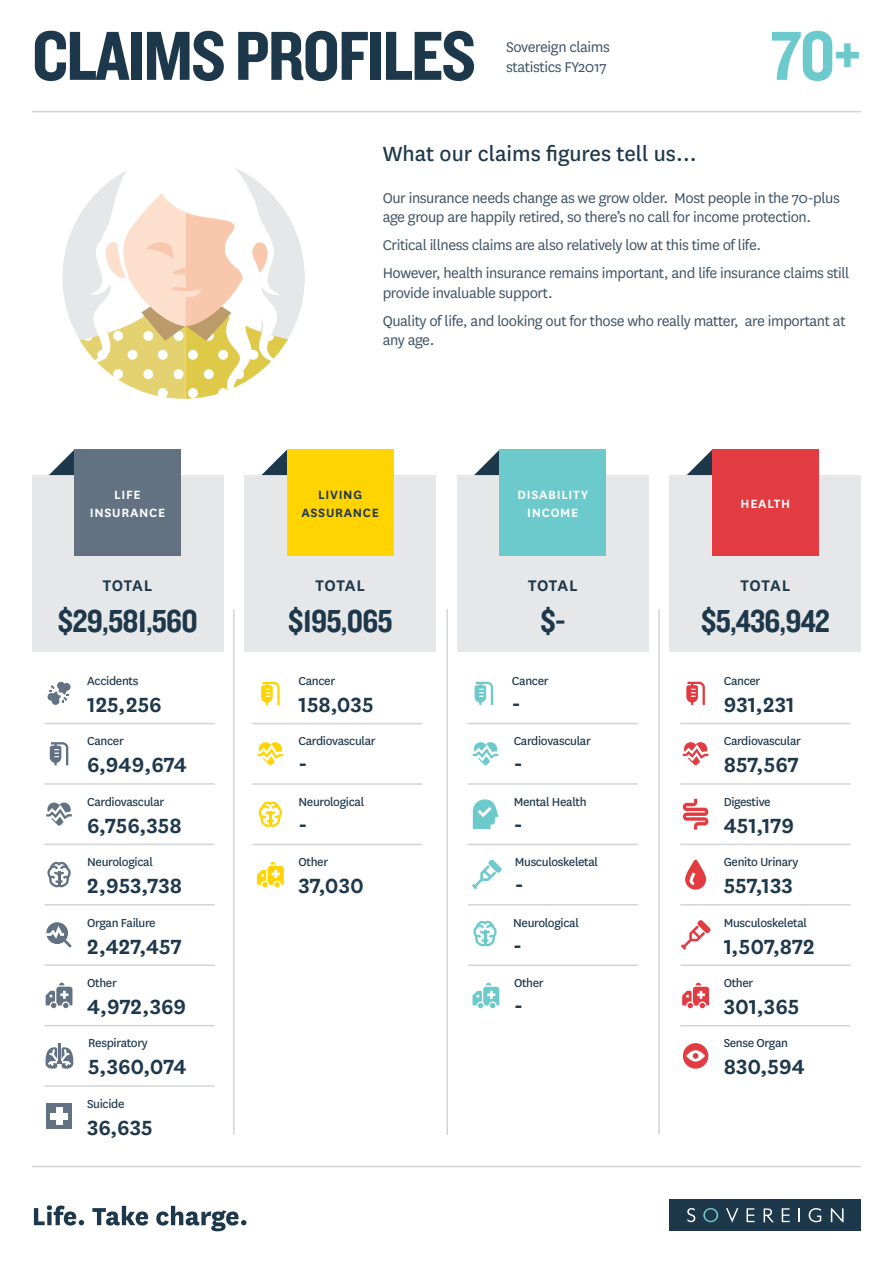
<style>
.page{position:relative;width:893px;height:1263px;background:#fff}
.page>*{position:absolute;margin:0;border:0;box-sizing:border-box;transform-origin:0 0}
.t1{font:72px "Knockout HTF50 Welterweight";letter-spacing:-.025em;color:#1e384b}
.t2{font:72px "Knockout HTF50 Welterweight";color:#6ccacd}
.t3{font:33px "Knockout HTF50 Welterweight";letter-spacing:-.025em;color:#1e384b}
.t4{font:600 24px "National";color:#1e384b}
.t5{font:24px "National";color:#1e384b}
.t6{font:600 18px "National";letter-spacing:.03em;color:#1e384b}
.t7{font:16.5px/19.5px "National";letter-spacing:-.025em;color:#3f5365}
.t8{font:600 13.95px/18.6px "National";letter-spacing:.05em;color:#fff;text-align:center}
.t9{font:600 13.95px/18.6px "National";letter-spacing:.05em;color:#1e384b;text-align:center}
.t10{font:13.5px "National";letter-spacing:-.025em;color:#1e384b}
</style>
<div class="page">
<hr style="left:32px;top:1166px;width:829px;height:1px;background:#d1d3d4">
<hr style="left:32px;top:111px;width:829px;height:1px;background:#d1d3d4">
<div style="left:32px;top:475px;width:191px;height:176px;background:#e6e7e8"></div>
<div style="left:244px;top:475px;width:192px;height:176px;background:#e6e7e8"></div>
<div style="left:457px;top:475px;width:191px;height:176px;background:#e6e7e8"></div>
<div style="left:670px;top:475px;width:191px;height:176px;background:#e6e7e8"></div>
<svg style="left:49px;top:450px;width:25px;height:25px"></svg>
<div style="left:74px;top:450px;width:107px;height:106px;background:#627283"></div>
<svg style="left:474px;top:450px;width:26px;height:25px"></svg>
<div style="left:500px;top:450px;width:106px;height:106px;background:#6ccacd"></div>
<svg style="left:261px;top:450px;width:26px;height:25px"></svg>
<div style="left:287px;top:450px;width:106px;height:106px;background:#ffd400"></div>
<svg style="left:687px;top:450px;width:25px;height:25px"></svg>
<div style="left:712px;top:450px;width:107px;height:106px;background:#e23b41"></div>
<hr style="left:45px;top:783px;width:170px;height:2px;background:#d1d3d4">
<hr style="left:45px;top:904px;width:170px;height:1px;background:#d1d3d4">
<hr style="left:45px;top:1025px;width:170px;height:1px;background:#d1d3d4">
<hr style="left:45px;top:723px;width:170px;height:1px;background:#d1d3d4">
<hr style="left:45px;top:844px;width:170px;height:1px;background:#d1d3d4">
<hr style="left:45px;top:964px;width:170px;height:2px;background:#d1d3d4">
<hr style="left:45px;top:1085px;width:170px;height:2px;background:#d1d3d4">
<svg style="left:50px;top:742px;width:18px;height:23px"></svg>
<svg style="left:47px;top:681px;width:24px;height:24px"></svg>
<svg style="left:46px;top:802px;width:26px;height:24px"></svg>
<svg style="left:47px;top:862px;width:24px;height:26px"></svg>
<svg style="left:46px;top:1043px;width:27px;height:25px"></svg>
<svg style="left:46px;top:983px;width:26px;height:25px"></svg>
<svg style="left:46px;top:922px;width:26px;height:26px"></svg>
<div style="left:46px;top:1103px;width:26px;height:26px;background:#627283"></div>
<div style="left:56px;top:1107px;width:6px;height:18px;background:#fff"></div>
<div style="left:50px;top:1113px;width:18px;height:6px;background:#fff"></div>
<hr style="left:252px;top:783px;width:170px;height:2px;background:#d1d3d4">
<hr style="left:468px;top:783px;width:170px;height:2px;background:#d1d3d4">
<hr style="left:680px;top:783px;width:170px;height:2px;background:#d1d3d4">
<hr style="left:252px;top:723px;width:170px;height:1px;background:#d1d3d4">
<hr style="left:468px;top:723px;width:170px;height:1px;background:#d1d3d4">
<hr style="left:680px;top:723px;width:170px;height:1px;background:#d1d3d4">
<hr style="left:252px;top:844px;width:170px;height:1px;background:#d1d3d4">
<hr style="left:468px;top:844px;width:170px;height:1px;background:#d1d3d4">
<hr style="left:680px;top:844px;width:170px;height:1px;background:#d1d3d4">
<hr style="left:468px;top:964px;width:170px;height:2px;background:#d1d3d4">
<hr style="left:680px;top:1025px;width:170px;height:1px;background:#d1d3d4">
<hr style="left:680px;top:904px;width:170px;height:1px;background:#d1d3d4">
<hr style="left:468px;top:904px;width:170px;height:1px;background:#d1d3d4">
<hr style="left:680px;top:964px;width:170px;height:2px;background:#d1d3d4">
<svg style="left:261px;top:682px;width:19px;height:23px"></svg>
<svg style="left:475px;top:682px;width:18px;height:23px"></svg>
<svg style="left:686px;top:682px;width:19px;height:23px"></svg>
<svg style="left:258px;top:742px;width:25px;height:23px"></svg>
<svg style="left:473px;top:742px;width:25px;height:23px"></svg>
<svg style="left:683px;top:742px;width:25px;height:23px"></svg>
<svg style="left:259px;top:801px;width:23px;height:26px"></svg>
<svg style="left:473px;top:921px;width:24px;height:26px"></svg>
<svg style="left:472px;top:983px;width:27px;height:25px"></svg>
<svg style="left:682px;top:983px;width:27px;height:25px"></svg>
<svg style="left:257px;top:862px;width:27px;height:25px"></svg>
<svg style="left:472px;top:859px;width:30px;height:30px"></svg>
<svg style="left:681px;top:920px;width:30px;height:30px"></svg>
<svg style="left:473px;top:799px;width:25px;height:30px"></svg>
<svg style="left:683px;top:799px;width:25px;height:30px"></svg>
<svg style="left:685px;top:859px;width:21px;height:31px"></svg>
<svg style="left:683px;top:1043px;width:25px;height:26px"></svg>
<svg style="left:67px;top:168px;width:233px;height:76px"></svg>
<svg style="left:62px;top:244px;width:243px;height:155px"></svg>
<hr style="left:233px;top:609px;width:2px;height:526px;background:#d1d3d4">
<hr style="left:658px;top:609px;width:2px;height:526px;background:#d1d3d4">
<hr style="left:446px;top:609px;width:2px;height:526px;background:#d1d3d4">
<div style="left:670px;top:1199px;width:191px;height:32px;background:#1e384b"></div>
<svg style="left:687px;top:1208px;width:8px;height:14px"></svg>
<svg style="left:703px;top:1208px;width:15px;height:14px"></svg>
<svg style="left:726px;top:1208px;width:12px;height:14px"></svg>
<svg style="left:746px;top:1208px;width:9px;height:14px"></svg>
<svg style="left:764px;top:1208px;width:10px;height:14px"></svg>
<svg style="left:782px;top:1208px;width:8px;height:14px"></svg>
<svg style="left:798px;top:1208px;width:2px;height:14px"></svg>
<svg style="left:809px;top:1208px;width:12px;height:14px"></svg>
<svg style="left:831px;top:1208px;width:12px;height:14px"></svg>
<svg style="left:34px;top:1205px;width:50px;height:20px"></svg>
<svg style="left:92px;top:1206px;width:56px;height:19px"></svg>
<svg style="left:156px;top:1206px;width:90px;height:25px"></svg>
<h1 class="t1" style="left:32px;top:18px;width:446px">CLAIMS PROFILES</h1>
<h1 class="t2" style="left:770px;top:18px;width:93px">70+</h1>
<p class="t7" style="left:506px;top:37px;width:105px">Sovereign claims statistics FY2017</p>
<h3 class="t5" style="left:383px;top:138px;width:315px">What our claims figures tell us…</h3>
<p class="t7" style="left:383px;top:187px;width:459px">Our insurance needs change as we grow older. Most people in the 70-plus age group are happily retired, so there’s no call for income protection.</p>
<p class="t7" style="left:383px;top:230px;width:468px;line-height:28px">Critical illness claims are also relatively low at this time of life.<br>However, health insurance remains important, and life insurance claims still</p>
<p class="t7" style="left:383px;top:278px;width:464px;line-height:28px">provide invaluable support.<br>Quality of life, and looking out for those who really matter, are important at</p>
<p class="t7" style="left:383px;top:330px;width:53px">any age.</p>
<p class="t8" style="left:90px;top:484px;width:77px">LIFE<br>INSURANCE</p>
<p class="t8" style="left:518px;top:484px;width:72px">DISABILITY<br>INCOME</p>
<p class="t9" style="left:301px;top:484px;width:79px">LIVING<br>ASSURANCE</p>
<p class="t8" style="left:741px;top:493px;width:51px">HEALTH</p>
<p class="t6" style="left:103px;top:573px;width:51px">TOTAL</p>
<p class="t6" style="left:315px;top:573px;width:51px">TOTAL</p>
<p class="t6" style="left:528px;top:573px;width:51px">TOTAL</p>
<p class="t6" style="left:741px;top:573px;width:51px">TOTAL</p>
<h2 class="t3" style="left:57px;top:604px;width:142px">$29,581,560</h2>
<h2 class="t3" style="left:288px;top:604px;width:106px">$195,065</h2>
<h2 class="t3" style="left:540px;top:604px;width:26px">$-</h2>
<h2 class="t3" style="left:701px;top:604px;width:131px">$5,436,942</h2>
<p class="t10" style="left:87px;top:672px;width:53px">Accidents</p>
<p class="t10" style="left:298px;top:672px;width:38px">Cancer</p>
<p class="t10" style="left:512px;top:672px;width:38px">Cancer</p>
<p class="t10" style="left:724px;top:672px;width:38px">Cancer</p>
<h3 class="t4" style="left:87px;top:688px;width:76px">125,256</h3>
<h3 class="t4" style="left:298px;top:688px;width:77px">158,035</h3>
<h3 class="t4" style="left:512px;top:688px;width:10px">-</h3>
<h3 class="t4" style="left:724px;top:688px;width:72px">931,231</h3>
<p class="t10" style="left:87px;top:732px;width:38px">Cancer</p>
<p class="t10" style="left:298px;top:732px;width:79px">Cardiovascular</p>
<p class="t10" style="left:514px;top:732px;width:79px">Cardiovascular</p>
<p class="t10" style="left:724px;top:732px;width:79px">Cardiovascular</p>
<h3 class="t4" style="left:87px;top:748px;width:101px">6,949,674</h3>
<h3 class="t4" style="left:298px;top:748px;width:10px">-</h3>
<h3 class="t4" style="left:514px;top:748px;width:10px">-</h3>
<h3 class="t4" style="left:724px;top:748px;width:76px">857,567</h3>
<p class="t10" style="left:87px;top:793px;width:79px">Cardiovascular</p>
<p class="t10" style="left:298px;top:793px;width:67px">Neurological</p>
<p class="t10" style="left:514px;top:793px;width:74px">Mental Health</p>
<p class="t10" style="left:724px;top:793px;width:48px">Digestive</p>
<h3 class="t4" style="left:87px;top:809px;width:96px">6,756,358</h3>
<h3 class="t4" style="left:298px;top:809px;width:10px">-</h3>
<h3 class="t4" style="left:514px;top:809px;width:10px">-</h3>
<h3 class="t4" style="left:724px;top:809px;width:72px">451,179</h3>
<p class="t10" style="left:87px;top:853px;width:67px">Neurological</p>
<p class="t10" style="left:298px;top:853px;width:31px">Other</p>
<p class="t10" style="left:515px;top:853px;width:85px">Musculoskeletal</p>
<p class="t10" style="left:724px;top:853px;width:76px">Genito Urinary</p>
<h3 class="t4" style="left:87px;top:869px;width:97px">2,953,738</h3>
<h3 class="t4" style="left:298px;top:869px;width:67px">37,030</h3>
<h3 class="t4" style="left:515px;top:869px;width:10px">-</h3>
<h3 class="t4" style="left:724px;top:869px;width:71px">557,133</h3>
<p class="t10" style="left:87px;top:913px;width:70px">Organ Failure</p>
<p class="t10" style="left:513px;top:913px;width:67px">Neurological</p>
<p class="t10" style="left:724px;top:913px;width:85px">Musculoskeletal</p>
<h3 class="t4" style="left:87px;top:929px;width:96px">2,427,457</h3>
<h3 class="t4" style="left:513px;top:929px;width:10px">-</h3>
<h3 class="t4" style="left:724px;top:929px;width:92px">1,507,872</h3>
<p class="t10" style="left:87px;top:974px;width:31px">Other</p>
<p class="t10" style="left:514px;top:974px;width:31px">Other</p>
<p class="t10" style="left:724px;top:974px;width:31px">Other</p>
<h3 class="t4" style="left:87px;top:990px;width:101px">4,972,369</h3>
<h3 class="t4" style="left:514px;top:990px;width:10px">-</h3>
<h3 class="t4" style="left:724px;top:990px;width:77px">301,365</h3>
<p class="t10" style="left:88px;top:1034px;width:61px">Respiratory</p>
<p class="t10" style="left:724px;top:1034px;width:66px">Sense Organ</p>
<h3 class="t4" style="left:88px;top:1050px;width:100px">5,360,074</h3>
<h3 class="t4" style="left:724px;top:1050px;width:83px">830,594</h3>
<p class="t10" style="left:87px;top:1095px;width:39px">Suicide</p>
<h3 class="t4" style="left:87px;top:1111px;width:67px">36,635</h3>
</div>
